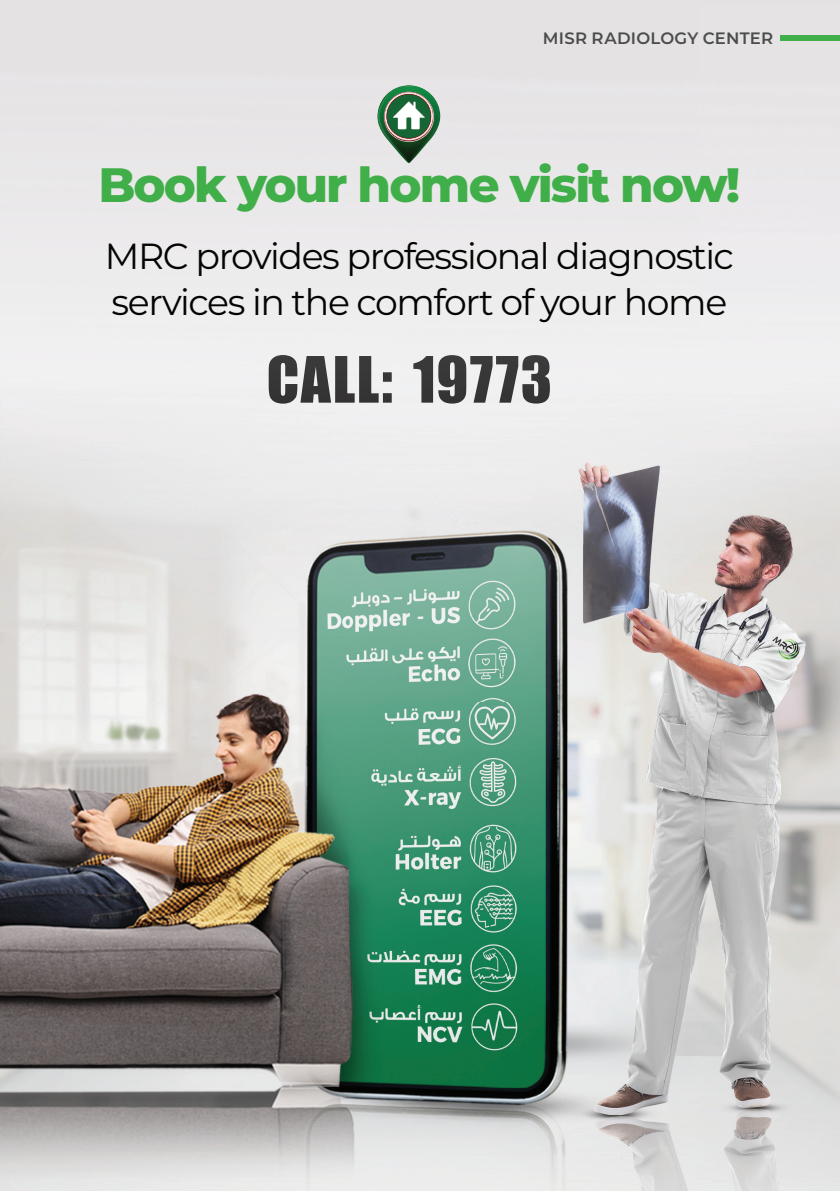
<style>
.page{position:relative;width:840px;height:1191px;background:#fff}
.page>*{position:absolute;margin:0;border:0;box-sizing:border-box;transform-origin:0 0}
.t1{font:800 48.2px "Montserrat";letter-spacing:-.04em;color:#40ae49}
.t2{font:36.2px/46.2px "Montserrat";letter-spacing:-.04em;color:#040503}
.t3{font:600 16.4px "Montserrat";letter-spacing:.015em;color:#4b4c4d}
</style>
<div class="page">
<img style="left:0;top:0;width:839px;height:1191px">
<img style="left:401px;top:355px;width:148px;height:48px">
<img style="left:255px;top:355px;width:136px;height:49px">
<div style="left:780px;top:36px;width:59px;height:5px;background:#40ae49"></div>
<img style="left:377px;top:85px;width:63px;height:78px">
<svg style="left:384px;top:92px;width:48px;height:48px"></svg>
<p class="t3" style="left:542px;top:27px;width:232px">MISR RADIOLOGY CENTER</p>
<h1 class="t1" style="left:98px;top:150px;width:643px">Book your home visit now!</h1>
<p class="t2" style="left:105px;top:231px;width:630px">MRC provides professional diagnostic services in the comfort of your home</p>
</div>
